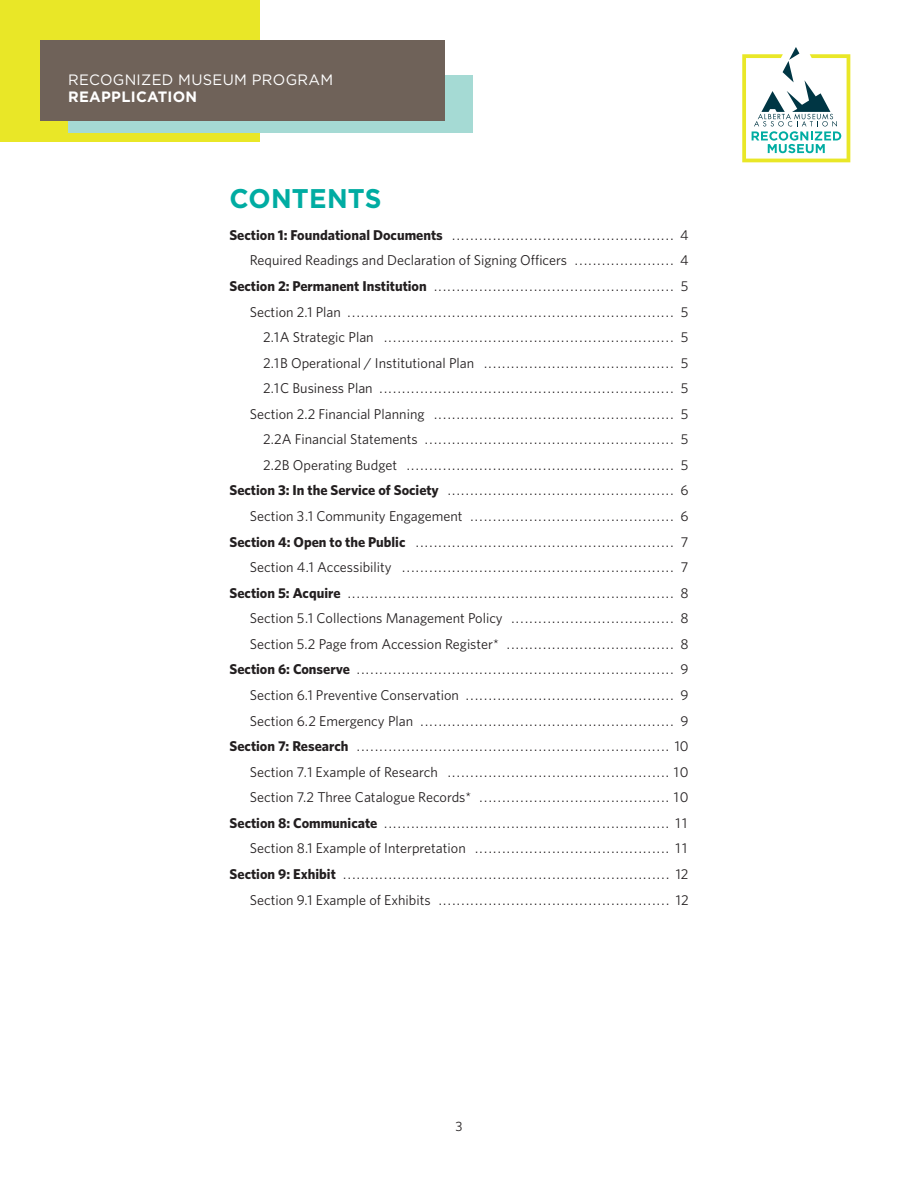
<style>
.page{position:relative;width:918px;height:1188px;background:#fff}
.page>*{position:absolute;margin:0;border:0;box-sizing:border-box;transform-origin:0 0}
.t1{font:700 27px "Gotham";letter-spacing:.01em;color:#00aca2}
.t2{font:15px "Gotham";letter-spacing:.02em;color:#fff}
.t3{font:700 15px "Gotham";letter-spacing:.02em;color:#fff}
.t4{font:14.25px/25.5px "Whitney";color:#231f20;text-align:right}
.t5{font:13.5px "Whitney";color:#231f20}
.s1{font-weight:700}
</style>
<div class="page">
<div style="left:0;top:0;width:260px;height:142px;background:#e9e727"></div>
<div style="left:68px;top:75px;width:405px;height:57px;background:#a5dad4"></div>
<div style="left:40px;top:40px;width:406px;height:82px;background:#6f6259"></div>
<svg style="left:742px;top:47px;width:108px;height:115px"></svg>
<p class="t2" style="left:68px;top:72px;width:266px">RECOGNIZED MUSEUM PROGRAM</p>
<p class="t3" style="left:68px;top:88px;width:131px">REAPPLICATION</p>
<h1 class="t1" style="left:229px;top:183px;width:154px">CONTENTS</h1>
<p class="t4" style="left:229px;top:222px;width:461px"><span class="s1">Section 1: Foundational Documents</span> ................................................. 4<br>Required Readings and Declaration of Signing Officers ...................... 4<br><span class="s1">Section 2: Permanent Institution</span> ..................................................... 5<br>Section 2.1 Plan ........................................................................ 5<br>2.1A Strategic Plan ................................................................ 5<br>2.1B Operational / Institutional Plan .......................................... 5<br>2.1C Business Plan ................................................................. 5<br>Section 2.2 Financial Planning ..................................................... 5<br>2.2A Financial Statements ....................................................... 5<br>2.2B Operating Budget ........................................................... 5<br><span class="s1">Section 3: In the Service of Society</span> .................................................. 6<br>Section 3.1 Community Engagement ............................................. 6<br><span class="s1">Section 4: Open to the Public</span> ......................................................... 7<br>Section 4.1 Accessibility ............................................................ 7<br><span class="s1">Section 5: Acquire</span> ........................................................................ 8<br>Section 5.1 Collections Management Policy .................................... 8<br>Section 5.2 Page from Accession Register* ..................................... 8<br><span class="s1">Section 6: Conserve</span> ...................................................................... 9<br>Section 6.1 Preventive Conservation .............................................. 9<br>Section 6.2 Emergency Plan ........................................................ 9<br><span class="s1">Section 7: Research</span> ..................................................................... 10<br>Section 7.1 Example of Research ................................................. 10<br>Section 7.2 Three Catalogue Records* .......................................... 10<br><span class="s1">Section 8: Communicate</span> ............................................................... 11<br>Section 8.1 Example of Interpretation ........................................... 11<br><span class="s1">Section 9: Exhibit</span> ........................................................................ 12<br>Section 9.1 Example of Exhibits ................................................... 12</p>
<p class="t5" style="left:455px;top:1119px;width:9px">3</p>
</div>
